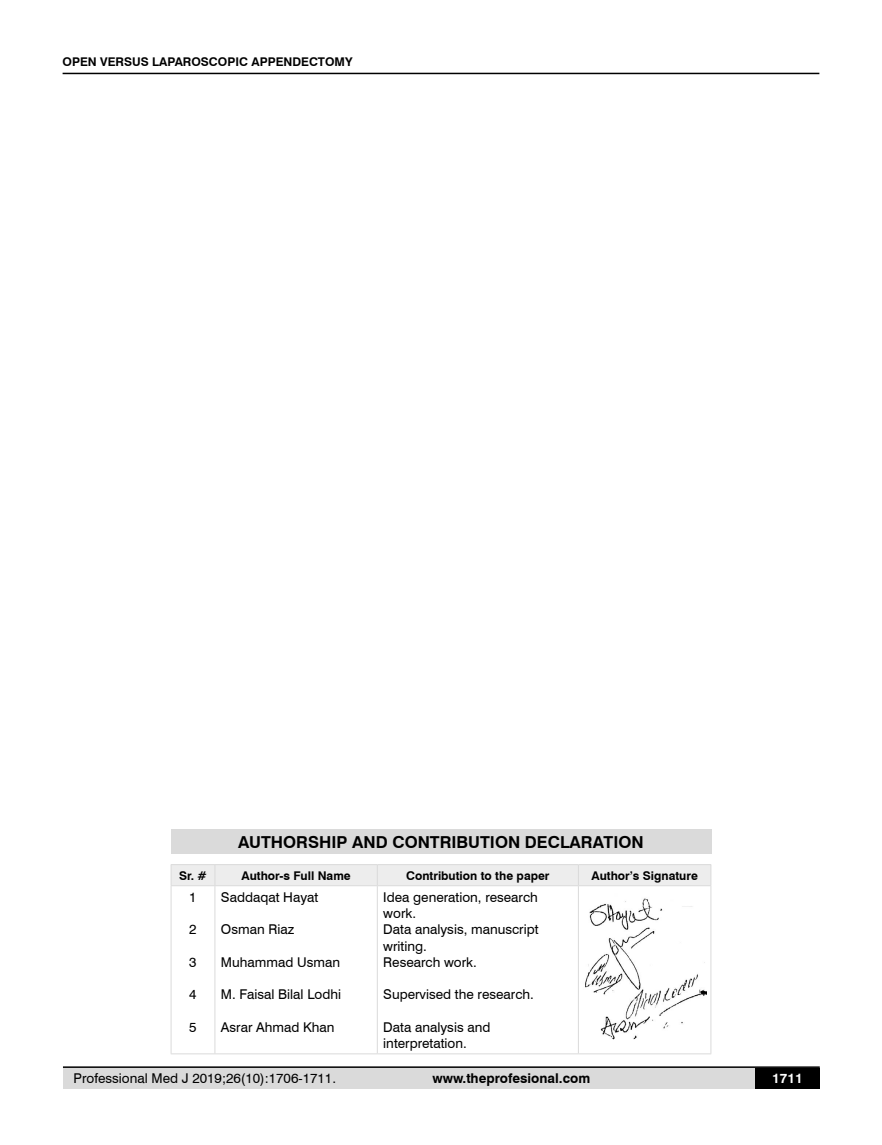
<style>
.page{position:relative;width:882px;height:1145px;background:#fff}
.page>*{position:absolute;margin:0;border:0;box-sizing:border-box;transform-origin:0 0}
.t1{font:700 16.5px "Swiss 721 BT";color:#000}
.t2{font:13.5px/16.2px "Swiss 721 BT";color:#000}
.t3{font:700 13.5px "Swiss 721 BT";color:#000}
.t4{font:700 13.5px "Swiss 721 BT";color:#fff}
.t5{font:700 12px "Swiss 721 BT";color:#000}
</style>
<div class="page">
<div style="left:63px;top:1067px;width:756px;height:21px;background:#dadada"></div>
<hr style="left:63px;top:1066px;width:756px;height:2px;background:#000">
<hr style="left:63px;top:73px;width:756px;height:1px;background:#000">
<div style="left:754px;top:1068px;width:65px;height:20px;background:#000"></div>
<div style="left:171px;top:829px;width:540px;height:24px;background:#dadada"></div>
<div style="left:171px;top:864px;width:540px;height:21px;background:#ededed"></div>
<hr style="left:171px;top:885px;width:44px;height:1px;background:#dadada">
<hr style="left:171px;top:886px;width:1px;height:167px;background:#dadada">
<hr style="left:215px;top:885px;width:162px;height:1px;background:#dadada">
<hr style="left:214px;top:886px;width:1px;height:167px;background:#dadada">
<hr style="left:377px;top:885px;width:201px;height:1px;background:#dadada">
<hr style="left:377px;top:886px;width:1px;height:167px;background:#dadada">
<hr style="left:578px;top:885px;width:133px;height:1px;background:#dadada">
<hr style="left:577px;top:886px;width:1px;height:167px;background:#dadada">
<hr style="left:710px;top:886px;width:1px;height:167px;background:#dadada">
<hr style="left:171px;top:1053px;width:44px;height:1px;background:#dadada">
<hr style="left:215px;top:1053px;width:162px;height:1px;background:#dadada">
<hr style="left:377px;top:1053px;width:201px;height:1px;background:#dadada">
<hr style="left:578px;top:1053px;width:133px;height:1px;background:#dadada">
<img style="left:585px;top:898px;width:120px;height:142px">
<p class="t5" style="left:63px;top:53px;width:291px">OPEN VERSUS LAPAROSCOPIC APPENDECTOMY</p>
<p class="t1" style="left:238px;top:830px;width:406px">AUTHORSHIP AND CONTRIBUTION DECLARATION</p>
<p class="t5" style="left:179px;top:867px;width:29px">Sr. #</p>
<p class="t5" style="left:241px;top:867px;width:111px">Author-s Full Name</p>
<p class="t5" style="left:406px;top:867px;width:145px">Contribution to the paper</p>
<p class="t5" style="left:591px;top:867px;width:108px">Author’s Signature</p>
<p class="t2" style="left:189px;top:888px;width:9px">1</p>
<p class="t2" style="left:189px;top:921px;width:9px">2</p>
<p class="t2" style="left:189px;top:953px;width:9px">3</p>
<p class="t2" style="left:189px;top:985px;width:9px">4</p>
<p class="t2" style="left:189px;top:1018px;width:9px">5</p>
<p class="t2" style="left:221px;top:888px;width:99px">Saddaqat Hayat</p>
<p class="t2" style="left:221px;top:921px;width:75px">Osman Riaz</p>
<p class="t2" style="left:221px;top:953px;width:120px">Muhammad Usman</p>
<p class="t2" style="left:221px;top:985px;width:122px">M. Faisal Bilal Lodhi</p>
<p class="t2" style="left:221px;top:1018px;width:115px">Asrar Ahmad Khan</p>
<p class="t2" style="left:383px;top:888px;width:157px">Idea generation, research work.<br>Data analysis, manuscript writing.<br>Research work.</p>
<p class="t2" style="left:383px;top:985px;width:152px">Supervised the research.</p>
<p class="t2" style="left:383px;top:1018px;width:109px">Data analysis and interpretation.</p>
<p class="t2" style="left:74px;top:1069px;width:264px">Professional Med J 2019;26(10):1706-1711.</p>
<p class="t3" style="left:432px;top:1069px;width:159px">www.theprofesional.com</p>
<p class="t4" style="left:771px;top:1069px;width:32px">1711</p>
</div>
